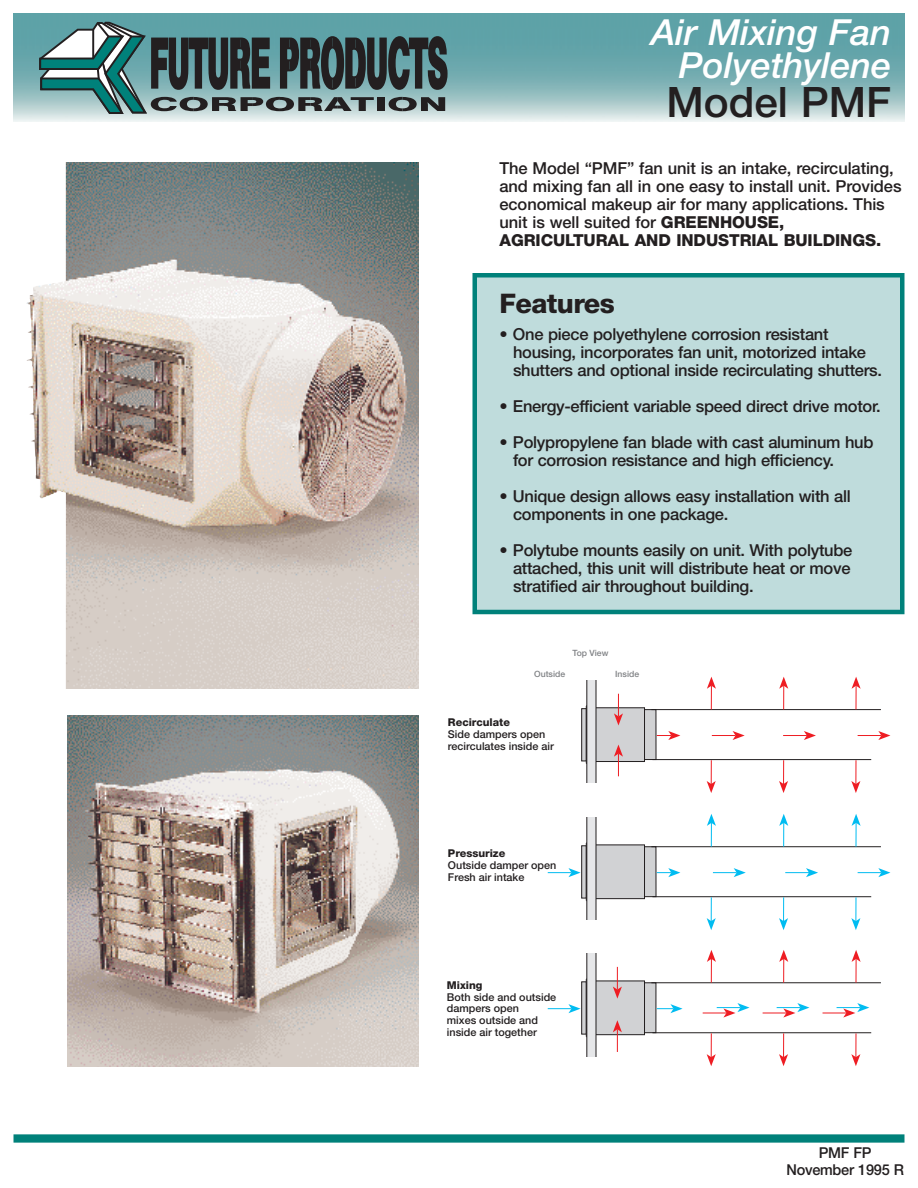
<style>
.page{position:relative;width:918px;height:1188px;background:#fff}
.page>*{position:absolute;margin:0;border:0;box-sizing:border-box;transform-origin:0 0}
.t1{font:500 42px "Helvetica Neue";color:#231f20}
.t2{font:italic 500 36px/33px "Helvetica Neue";color:#fff;text-align:right}
.t3{font:800 27px "Helvetica Neue";letter-spacing:-.02em;color:#231f20}
.t4{font:500 16.5px/18px "Helvetica Neue";letter-spacing:-.015em;color:#231f20}
.t5{font:500 15px/16.5px "Helvetica Neue";letter-spacing:-.015em;color:#231f20;text-align:center}
.t6{font:500 10.8px/11.9px "Helvetica Neue";color:#231f20}
.t7{font:800 10.8px "Helvetica Neue";color:#231f20}
.t8{font:500 8.7px "Helvetica Neue";color:#808285}
.s1{font-weight:800}
</style>
<div class="page">
<img style="left:14px;top:14px;width:890px;height:108px">
<div style="left:475px;top:275px;width:427px;height:337px;background:#bfdcdc"></div>
<div style="left:472px;top:273px;width:432px;height:341px;border:4px solid #00817a"></div>
<div style="left:14px;top:1134px;width:890px;height:9px;background:#00817a"></div>
<svg style="left:582px;top:709px;width:4px;height:52px"></svg>
<hr style="left:651px;top:709px;width:230px;height:1px;background:#231f20">
<hr style="left:652px;top:759px;width:219px;height:1px;background:#231f20">
<div style="left:587px;top:676px;width:9px;height:113px;background:#e6e7e9"></div>
<div style="left:581px;top:673px;width:24px;height:7px;background:#fff"></div>
<div style="left:581px;top:784px;width:24px;height:7px;background:#fff"></div>
<svg style="left:586px;top:694px;width:94px;height:82px"></svg>
<svg style="left:707px;top:677px;width:9px;height:32px"></svg>
<svg style="left:779px;top:677px;width:9px;height:32px"></svg>
<svg style="left:852px;top:677px;width:9px;height:32px"></svg>
<svg style="left:851px;top:760px;width:9px;height:33px"></svg>
<svg style="left:779px;top:760px;width:9px;height:33px"></svg>
<svg style="left:707px;top:760px;width:9px;height:33px"></svg>
<svg style="left:712px;top:731px;width:33px;height:9px"></svg>
<svg style="left:858px;top:731px;width:32px;height:9px"></svg>
<hr style="left:586px;top:842px;width:1px;height:59px;background:#231f20">
<hr style="left:651px;top:846px;width:230px;height:1px;background:#231f20">
<hr style="left:652px;top:896px;width:219px;height:1px;background:#231f20">
<div style="left:587px;top:813px;width:9px;height:113px;background:#e6e7e9"></div>
<div style="left:581px;top:810px;width:24px;height:7px;background:#fff"></div>
<div style="left:581px;top:921px;width:24px;height:7px;background:#fff"></div>
<svg style="left:707px;top:814px;width:9px;height:33px"></svg>
<svg style="left:779px;top:814px;width:9px;height:33px"></svg>
<svg style="left:852px;top:814px;width:9px;height:33px"></svg>
<svg style="left:851px;top:897px;width:9px;height:33px"></svg>
<svg style="left:779px;top:897px;width:9px;height:33px"></svg>
<svg style="left:707px;top:897px;width:9px;height:33px"></svg>
<svg style="left:713px;top:868px;width:33px;height:9px"></svg>
<svg style="left:785px;top:868px;width:33px;height:9px"></svg>
<svg style="left:548px;top:845px;width:132px;height:54px"></svg>
<hr style="left:651px;top:983px;width:230px;height:1px;background:#231f20">
<hr style="left:652px;top:1033px;width:219px;height:1px;background:#231f20">
<div style="left:587px;top:949px;width:9px;height:113px;background:#e6e7e9"></div>
<div style="left:581px;top:946px;width:24px;height:7px;background:#fff"></div>
<div style="left:581px;top:1057px;width:24px;height:7px;background:#fff"></div>
<svg style="left:707px;top:950px;width:9px;height:33px"></svg>
<svg style="left:779px;top:950px;width:9px;height:33px"></svg>
<svg style="left:852px;top:950px;width:9px;height:33px"></svg>
<svg style="left:851px;top:1033px;width:9px;height:33px"></svg>
<svg style="left:779px;top:1033px;width:9px;height:33px"></svg>
<svg style="left:707px;top:1033px;width:9px;height:33px"></svg>
<svg style="left:548px;top:967px;width:135px;height:85px"></svg>
<svg style="left:703px;top:1003px;width:47px;height:15px"></svg>
<svg style="left:763px;top:1003px;width:46px;height:15px"></svg>
<svg style="left:823px;top:1003px;width:46px;height:15px"></svg>
<svg style="left:858px;top:868px;width:32px;height:9px"></svg>
<svg style="left:783px;top:731px;width:33px;height:9px"></svg>
<svg style="left:38px;top:20px;width:411px;height:95px;background:#5c7e80"></svg>
<img style="left:26px;top:162px;width:392px;height:526px">
<img style="left:68px;top:716px;width:350px;height:350px">
<h2 class="t2" style="left:651px;top:19px;width:242px">Air Mixing Fan<br>Polyethylene</h2>
<h1 class="t1" style="left:667px;top:87px;width:226px">Model PMF</h1>
<p class="t4" style="left:500px;top:160px;width:404px">The Model “PMF” fan unit is an intake, recirculating, and mixing fan all in one easy to install unit. Provides economical makeup air for many applications. This unit is well suited for <span class="s1">GREENHOUSE, AGRICULTURAL AND INDUSTRIAL BUILDINGS.</span></p>
<h3 class="t3" style="left:500px;top:293px;width:117px">Features</h3>
<p class="t4" style="left:513px;top:326px;width:371px;text-indent:-14px">• One piece polyethylene corrosion resistant housing, incorporates fan unit, motorized intake shutters and optional inside recirculating shutters.</p>
<p class="t4" style="left:500px;top:398px;width:383px">• Energy-efficient variable speed direct drive motor.</p>
<p class="t4" style="left:513px;top:434px;width:362px;text-indent:-14px">• Polypropylene fan blade with cast aluminum hub for corrosion resistance and high efficiency.</p>
<p class="t4" style="left:513px;top:488px;width:339px;text-indent:-14px">• Unique design allows easy installation with all components in one package.</p>
<p class="t4" style="left:513px;top:542px;width:341px;text-align:justify;text-indent:-14px">• Polytube mounts easily on unit. With polytube attached, this unit will distribute heat or move stratified air throughout building.</p>
<p class="t8" style="left:573px;top:650px;width:37px">Top View</p>
<p class="t8" style="left:534px;top:671px;width:33px">Outside</p>
<p class="t8" style="left:615px;top:671px;width:26px">Inside</p>
<p class="t7" style="left:448px;top:719px;width:63px">Recirculate</p>
<p class="t6" style="left:448px;top:729px;width:107px">Side dampers open recirculates inside air</p>
<p class="t7" style="left:448px;top:849px;width:59px">Pressurize</p>
<p class="t6" style="left:448px;top:860px;width:110px">Outside damper open<br>Fresh air intake</p>
<p class="t7" style="left:447px;top:981px;width:37px">Mixing</p>
<p class="t6" style="left:447px;top:992px;width:111px">Both side and outside dampers open<br>mixes outside and inside air together</p>
<p class="t5" style="left:786px;top:1146px;width:119px">PMF FP<br>November 1995 R</p>
</div>
